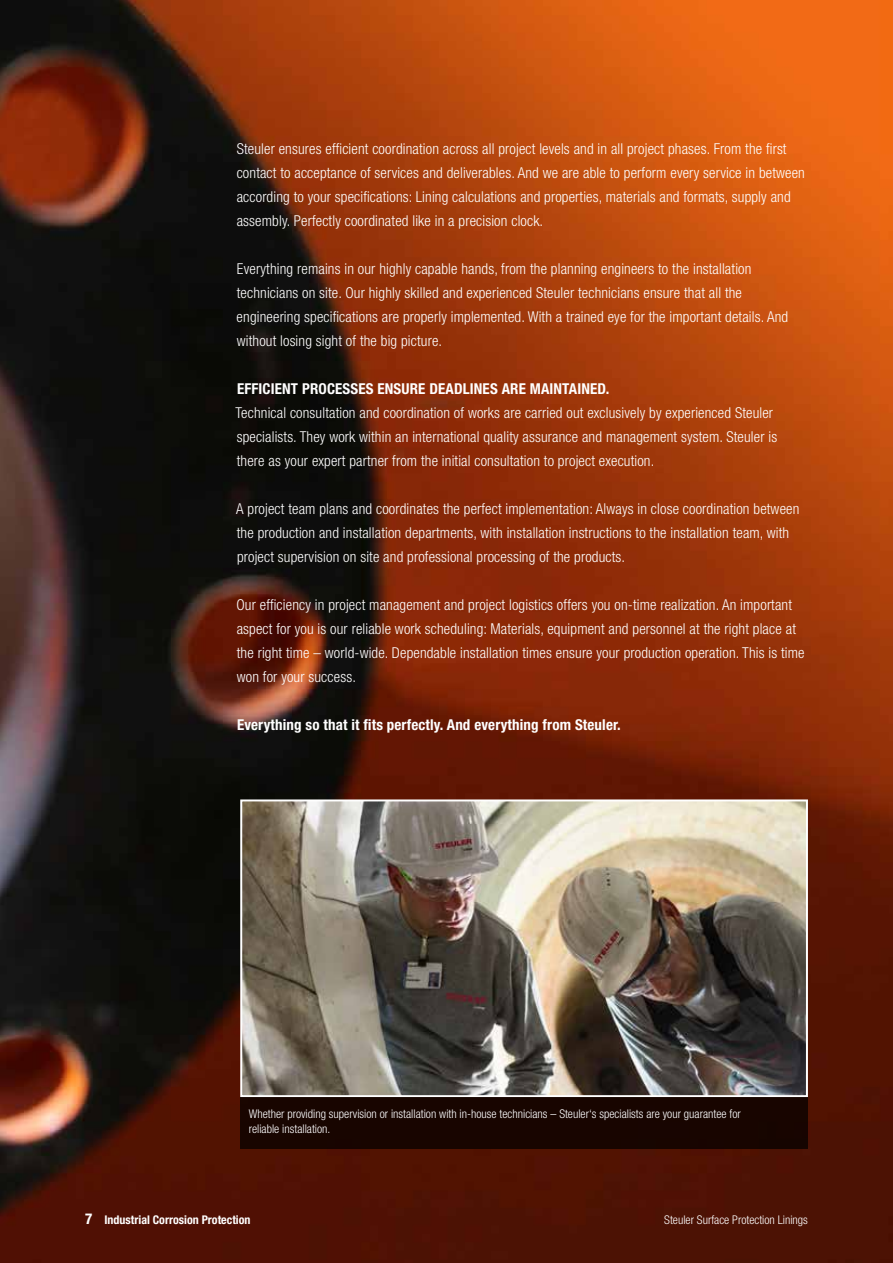
<style>
.page{position:relative;width:893px;height:1263px;background:#fff}
.page>*{position:absolute;margin:0;border:0;box-sizing:border-box;transform-origin:0 0}
.t1{font:300 condensed 15px/24px "Helvetica Neue";letter-spacing:.01em;color:#fff}
.t2{font:700 condensed 15px "Helvetica Neue";letter-spacing:.01em;color:#fff}
.t3{font:300 condensed 12px/14.4px "Helvetica Neue LT Std";color:#fff}
.t4{font:700 condensed 12px "Helvetica Neue LT Std";color:#fff}
.s1{font-family:"Helvetica Neue";font-size:15px}
</style>
<div class="page">
<img style="left:0;top:0;width:893px;height:1263px">
<img style="left:243px;top:802px;width:562px;height:292px">
<div style="left:240px;top:799px;width:568px;height:298px;border:2px solid #fff"></div>
<div style="left:240px;top:1097px;width:568px;height:51px;background:#180500"></div>
<p class="t1" style="left:237px;top:137px;width:570px">Steuler ensures efficient coordination across all project levels and in all project phases. From the first contact to acceptance of services and deliverables. And we are able to perform every service in between according to your specifications: Lining calculations and properties, materials and formats, supply and assembly. Perfectly coordinated like in a precision clock.</p>
<p class="t1" style="left:237px;top:257px;width:553px">Everything remains in our highly capable hands, from the planning engineers to the installation technicians on site. Our highly skilled and experienced Steuler technicians ensure that all the engineering specifications are properly implemented. With a trained eye for the important details. And without losing sight of the big picture.</p>
<p class="t2" style="left:237px;top:380px;width:374px">EFFICIENT PROCESSES ENSURE DEADLINES ARE MAINTAINED.</p>
<p class="t1" style="left:236px;top:401px;width:543px">Technical consultation and coordination of works are carried out exclusively by experienced Steuler specialists. They work within an international quality assurance and management system. Steuler is there as your expert partner from the initial consultation to project execution.</p>
<p class="t1" style="left:236px;top:497px;width:565px">A project team plans and coordinates the perfect implementation: Always in close coordination between the production and installation departments, with installation instructions to the installation team, with project supervision on site and professional processing of the products.</p>
<p class="t1" style="left:236px;top:593px;width:570px">Our efficiency in project management and project logistics offers you on-time realization. An important aspect for you is our reliable work scheduling: Materials, equipment and personnel at the right place at the right time – world-wide. Dependable installation times ensure your production operation. This is time won for your success.</p>
<p class="t2" style="left:237px;top:716px;width:385px">Everything so that it fits perfectly. And everything from Steuler.</p>
<p class="t3" style="left:249px;top:1107px;width:493px">Whether providing supervision or installation with in-house technicians – Steuler‘s specialists are your guarantee for reliable installation.</p>
<p class="t4" style="left:85px;top:1212px;width:167px"><span class="s1">7</span> Industrial Corrosion Protection</p>
<p class="t3" style="left:664px;top:1212px;width:145px">Steuler Surface Protection Linings</p>
</div>
